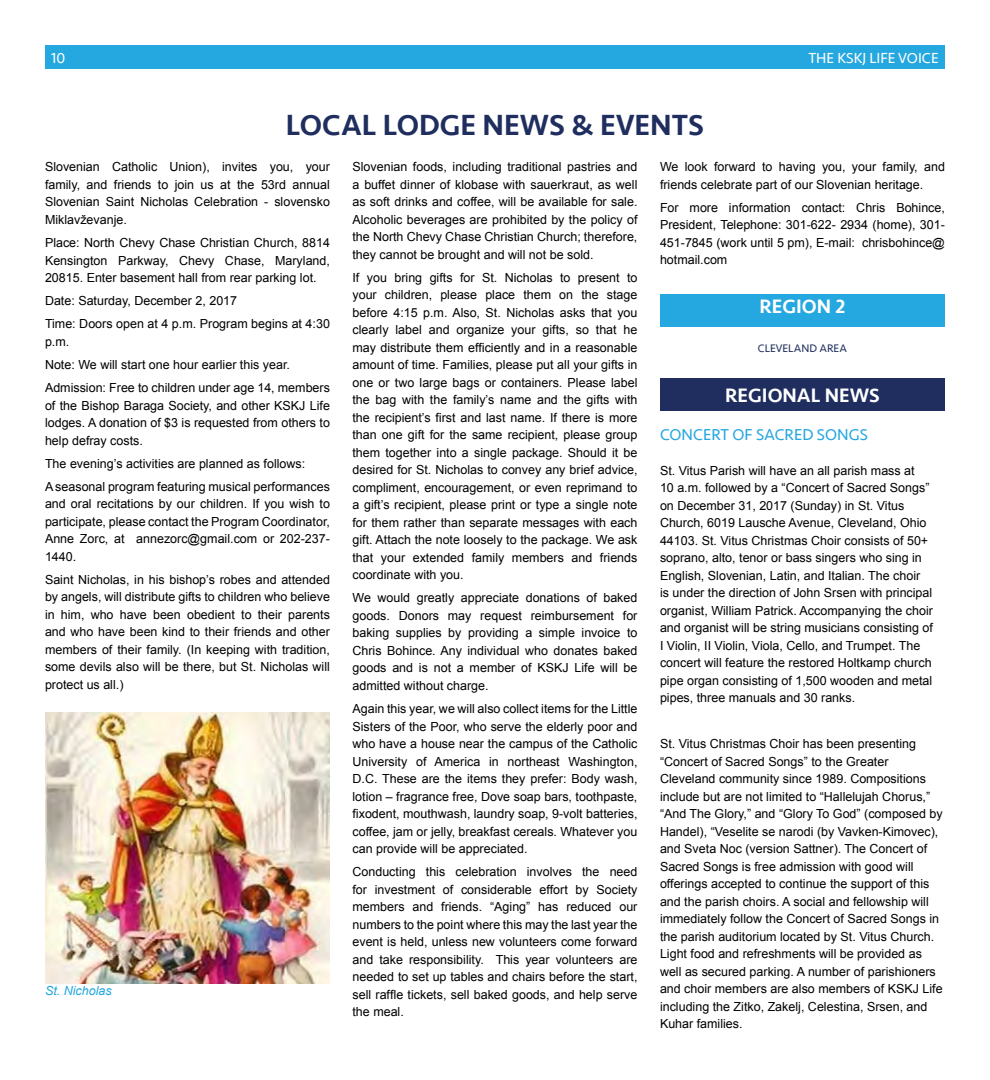
<style>
.page{position:relative;width:990px;height:1080px;background:#fff}
.page>*{position:absolute;margin:0;border:0;box-sizing:border-box;transform-origin:0 0}
.t1{font:500 30px "Seravek";color:#1f2e5f}
.t2{font:500 20px "Seravek";color:#fff}
.t3{font:16.25px "Seravek";color:#25a7df}
.t4{font:15px "Seravek";color:#fff}
.t5{font:12.5px/17.5px "Arial";color:#000;text-align:justify}
.t6{font:italic 12.5px "Arial";color:#25a7df}
.t7{font:11.25px "Seravek";color:#1f2e5f}
</style>
<div class="page">
<div style="left:45px;top:45px;width:900px;height:23px;background:#25a7df"></div>
<img style="left:45px;top:712px;width:285px;height:272px">
<div style="left:660px;top:295px;width:285px;height:32px;background:#25a7df"></div>
<div style="left:660px;top:379px;width:285px;height:32px;background:#1f2e5f"></div>
<p class="t4" style="left:51px;top:46px;width:16px">10</p>
<p class="t4" style="left:808px;top:46px;width:132px">THE KSKJ LIFE VOICE</p>
<h1 class="t1" style="left:286px;top:107px;width:420px">LOCAL LODGE NEWS &amp; EVENTS</h1>
<p class="t5" style="left:352px;top:158px;width:286px">Slovenian foods, including traditional pastries and a buffet dinner of klobase with sauerkraut, as well as soft drinks and coffee, will be available for sale.<br>Alcoholic beverages are prohibited by the policy of the North Chevy Chase Christian Church; therefore, they cannot be brought and will not be sold.</p>
<p class="t5" style="left:352px;top:269px;width:287px">If you bring gifts for St. Nicholas to present to your children, please place them on the stage before 4:15 p.m. Also, St. Nicholas asks that you clearly label and organize your gifts, so that he may distribute them efficiently and in a reasonable amount of time. Families, please put all your gifts in one or two large bags or containers. Please label the bag with the family’s name and the gifts with the recipient’s first and last name. If there is more than one gift for the same recipient, please group them together into a single package. Should it be desired for St. Nicholas to convey any brief advice, compliment, encouragement, or even reprimand to a gift’s recipient, please print or type a single note for them rather than separate messages with each gift. Attach the note loosely to the package. We ask that your extended family members and friends coordinate with you.</p>
<p class="t5" style="left:352px;top:589px;width:286px">We would greatly appreciate donations of baked goods. Donors may request reimbursement for baking supplies by providing a simple invoice to Chris Bohince. Any individual who donates baked goods and is not a member of KSKJ Life will be admitted without charge.</p>
<p class="t5" style="left:352px;top:700px;width:287px">Again this year, we will also collect items for the Little Sisters of the Poor, who serve the elderly poor and who have a house near the campus of the Catholic University of America in northeast Washington, D.C. These are the items they prefer: Body wash, lotion – fragrance free, Dove soap bars, toothpaste, fixodent, mouthwash, laundry soap, 9-volt batteries, coffee, jam or jelly, breakfast cereals. Whatever you can provide will be appreciated.</p>
<p class="t5" style="left:352px;top:863px;width:287px">Conducting this celebration involves the need for investment of considerable effort by Society members and friends. “Aging” has reduced our numbers to the point where this may the last year the event is held, unless new volunteers come forward and take responsibility. This year volunteers are needed to set up tables and chairs before the start, sell raffle tickets, sell baked goods, and help serve the meal.</p>
<p class="t5" style="left:660px;top:158px;width:286px">We look forward to having you, your family, and friends celebrate part of our Slovenian heritage.</p>
<p class="t5" style="left:660px;top:199px;width:286px">For more information contact: Chris Bohince, President, Telephone: 301-622- 2934 (home), 301- 451-7845 (work until 5 pm), E-mail: chrisbohince@ hotmail.com</p>
<h2 class="t2" style="left:759px;top:294px;width:88px">REGION 2</h2>
<p class="t7" style="left:758px;top:339px;width:91px">CLEVELAND AREA</p>
<h2 class="t2" style="left:725px;top:383px;width:156px">REGIONAL NEWS</h2>
<h3 class="t3" style="left:660px;top:422px;width:209px">CONCERT OF SACRED SONGS</h3>
<p class="t5" style="left:660px;top:462px;width:275px;text-align:left">St. Vitus Parish will have an all parish mass at<br>10 a.m. followed by a “Concert of Sacred Songs” on December 31, 2017 (Sunday) in St. Vitus Church, 6019 Lausche Avenue, Cleveland, Ohio 44103. St. Vitus Christmas Choir consists of 50+ soprano, alto, tenor or bass singers who sing in English, Slovenian, Latin, and Italian. The choir<br>is under the direction of John Srsen with principal organist, William Patrick. Accompanying the choir and organist will be string musicians consisting of I Violin, II Violin, Viola, Cello, and Trumpet. The concert will feature the restored Holtkamp church pipe organ consisting of 1,500 wooden and metal pipes, three manuals and 30 ranks.</p>
<p class="t5" style="left:660px;top:735px;width:284px;text-align:left">St. Vitus Christmas Choir has been presenting “Concert of Sacred Songs” to the Greater Cleveland community since 1989. Compositions include but are not limited to “Hallelujah Chorus,” “And The Glory,” and “Glory To God” (composed by Handel), “Veselite se narodi (by Vavken-Kimovec), and Sveta Noc (version Sattner). The Concert of Sacred Songs is free admission with good will offerings accepted to continue the support of this and the parish choirs. A social and fellowship will immediately follow the Concert of Sacred Songs in the parish auditorium located by St. Vitus Church.<br>Light food and refreshments will be provided as well as secured parking. A number of parishioners and choir members are also members of KSKJ Life including the Zitko, Zakelj, Celestina, Srsen, and Kuhar families.</p>
<p class="t5" style="left:45px;top:158px;width:286px">Slovenian Catholic Union), invites you, your family, and friends to join us at the 53rd annual Slovenian Saint Nicholas Celebration - slovensko Miklavževanje.</p>
<p class="t5" style="left:45px;top:234px;width:286px">Place: North Chevy Chase Christian Church, 8814<br>Kensington Parkway, Chevy Chase, Maryland, 20815. Enter basement hall from rear parking lot.</p>
<p class="t5" style="left:45px;top:289px;width:286px;line-height:23.1px">Date: Saturday, December 2, 2017<br>Time: Doors open at 4 p.m. Program begins at 4:30</p>
<p class="t5" style="left:45px;top:330px;width:286px;line-height:23.1px;text-align:left">p.m.<br>Note: We will start one hour earlier this year.<br>Admission: Free to children under age 14, members</p>
<p class="t5" style="left:45px;top:397px;width:287px">of the Bishop Baraga Society, and other KSKJ Life lodges. A donation of $3 is requested from others to help defray costs.</p>
<p class="t5" style="left:45px;top:452px;width:286px;line-height:23.1px">The evening’s activities are planned as follows:<br>A seasonal program featuring musical performances</p>
<p class="t5" style="left:45px;top:495px;width:287px">and oral recitations by our children. If you wish to participate, please contact the Program Coordinator, Anne Zorc, at annezorc@gmail.com or 202-237- 1440.</p>
<p class="t5" style="left:45px;top:571px;width:286px">Saint Nicholas, in his bishop’s robes and attended by angels, will distribute gifts to children who believe in him, who have been obedient to their parents and who have been kind to their friends and other members of their family. (In keeping with tradition, some devils also will be there, but St. Nicholas will protect us all.)</p>
<p class="t6" style="left:45px;top:983px;width:68px">St. Nicholas</p>
</div>
